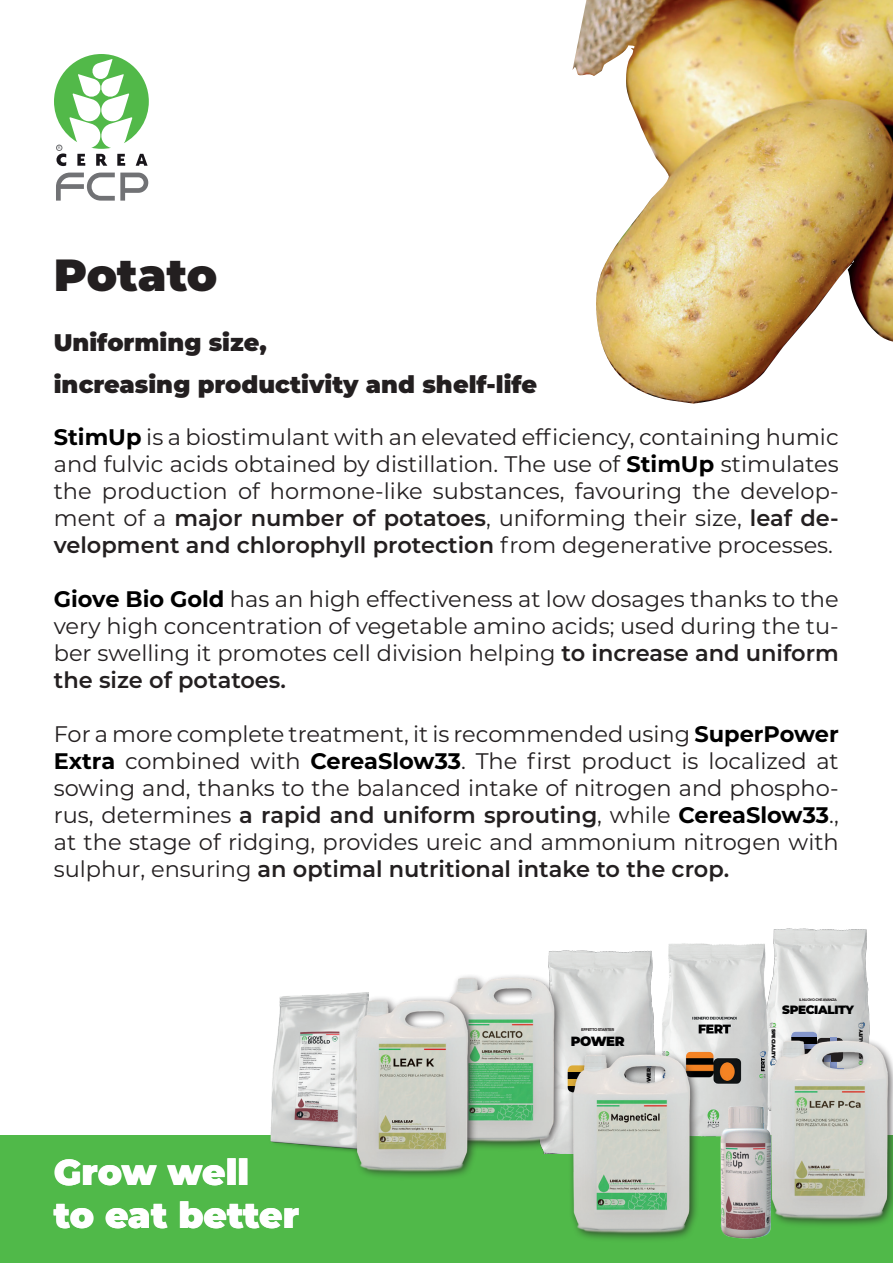
<style>
.page{position:relative;width:893px;height:1263px;background:#fff}
.page>*{position:absolute;margin:0;border:0;box-sizing:border-box;transform-origin:0 0}
.t1{font:900 45px "Montserrat";color:#231f20}
.t2{font:900 36px/43.2px "Montserrat";letter-spacing:-.005em;color:#fff}
.t3{font:900 24px/42px "Montserrat";color:#231f20}
.t4{font:22.5px/27px "Montserrat";color:#231f20;text-align:justify}
.t5{font:900 13.2px "Montserrat";letter-spacing:-.04em;color:#000001}
.t6{font:900 12px "Montserrat";letter-spacing:-.03em;color:#000001}
.t7{font:900 5.55px "Montserrat";letter-spacing:-.04em;color:#000001}
.t8{font:5.1px "Myriad Pro";color:#717275}
.t9{font:900 4.95px "Montserrat";letter-spacing:-.03em;color:#000001}
.t10{font:700 4.05px "Montserrat";letter-spacing:-.09em;color:#231f20}
.t11{font:700 3.6px "Montserrat";letter-spacing:-.09em;color:#231f20}
.s1{font-weight:700;color:#000}
.s2{font-weight:600}
</style>
<div class="page">
<svg style="left:56px;top:173px;width:92px;height:28px"></svg>
<svg style="left:54px;top:54px;width:95px;height:112px"></svg>
<img style="left:572px;top:0;width:321px;height:404px">
<div style="left:0;top:1135px;width:893px;height:128px;background:#50b949"></div>
<img style="left:548px;top:950px;width:75px;height:99px">
<img style="left:451px;top:967px;width:140px;height:181px">
<img style="left:773px;top:928px;width:97px;height:108px">
<div style="left:791px;top:1032px;width:26px;height:6px;background:#8496cb"></div>
<svg style="left:858px;top:1022px;width:6px;height:6px"></svg>
<img style="left:623px;top:931px;width:161px;height:118px">
<img style="left:662px;top:1046px;width:109px;height:193px">
<div style="left:568px;top:1049px;width:132px;height:194px;background:#231f20;opacity:.75"></div>
<img style="left:541px;top:1054px;width:189px;height:187px">
<div style="left:766px;top:1036px;width:127px;height:193px;background:#231f20;opacity:.75"></div>
<img style="left:739px;top:1040px;width:154px;height:188px">
<img style="left:270px;top:992px;width:99px;height:158px">
<div style="left:351px;top:996px;width:127px;height:185px;background:#231f20;opacity:.75"></div>
<img style="left:325px;top:1001px;width:151px;height:170px">
<p class="t8" style="left:58px;top:144px;width:4px">R</p>
<h1 class="t1" style="left:54px;top:241px;width:165px">Potato</h1>
<p class="t3" style="left:54px;top:320px;width:485px">Uniforming size,<br>increasing productivity and shelf-life</p>
<p class="t4" style="left:54px;top:423px;width:786px"><span class="s1">StimUp</span> is a biostimulant with an elevated efficiency, containing humic and fulvic acids obtained by distillation. The use of <span class="s1">StimUp</span> stimulates the production of hormone-like substances, favouring the develop&shy;ment of a <span class="s2">major number of potatoes</span>, uniforming their size, <span class="s2">leaf de&shy;velopment and chlorophyll protection</span> from degenerative processes.</p>
<p class="t4" style="left:54px;top:585px;width:787px"><span class="s1">Giove Bio Gold</span> has an high effectiveness at low dosages thanks to the very high concentration of vegetable amino acids; used during the tu&shy;ber swelling it promotes cell division helping <span class="s2">to increase and uniform the size of potatoes.</span></p>
<p class="t4" style="left:54px;top:720px;width:786px">For a more complete treatment, it is recommended using <span class="s1">SuperPower Extra</span> combined with <span class="s1">CereaSlow33</span>. The first product is localized at sowing and, thanks to the balanced intake of nitrogen and phospho&shy;rus, determines <span class="s2">a rapid and uniform sprouting</span>, while <span class="s1">CereaSlow33</span>., at the stage of ridging, provides ureic and ammonium nitrogen with sulphur, ensuring <span class="s2">an optimal nutritional intake to the crop.</span></p>
<p class="t11" style="left:799px;top:998px;width:39px">IL NUOVO CHE AVANZA</p>
<h2 class="t2" style="left:54px;top:1148px;width:247px">Grow well<br>to eat better</h2>
<p class="t10" style="left:581px;top:1027px;width:35px">EFFETTO STARTER</p>
<p class="t5" style="left:571px;top:1031px;width:55px">POWER</p>
<p class="t7" style="left:645px;top:1091px;width:24px;rotate:-90deg">POWER</p>
<p class="t6" style="left:782px;top:1001px;width:73px">SPECIALITY</p>
<p class="t9" style="left:777px;top:1029px;width:32px;rotate:90deg">SPECIALITY</p>
<p class="t9" style="left:857px;top:1059px;width:32px;rotate:-90deg">SPECIALITY</p>
</div>
